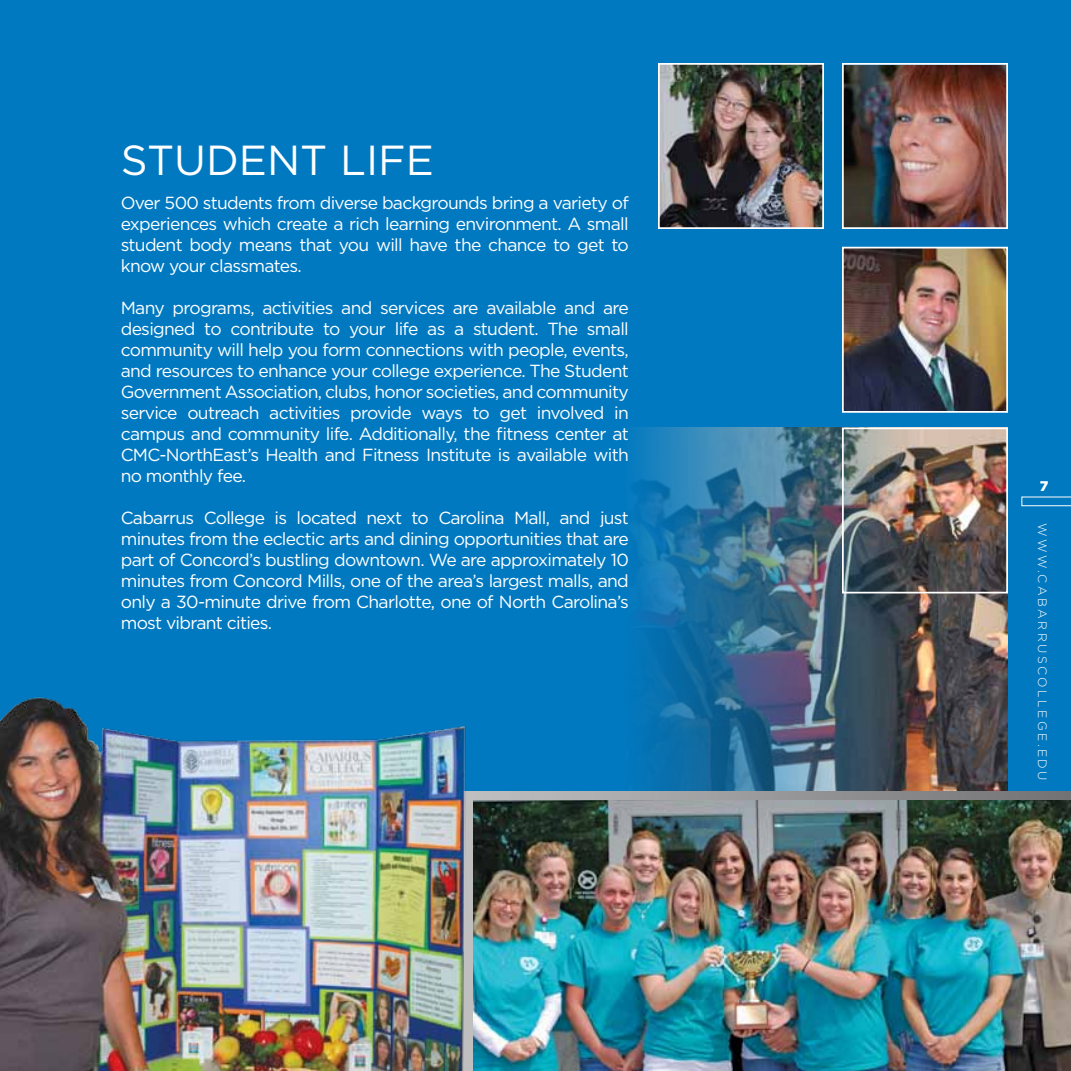
<style>
.page{position:relative;width:1071px;height:1071px;background:#fff}
.page>*{position:absolute;margin:0;border:0;box-sizing:border-box;transform-origin:0 0}
.t1{font:42px "Gotham";color:#fff}
.t2{font:17.5px/21px "Gotham";letter-spacing:-.04em;color:#fff;text-align:justify}
.t3{font:900 14px "Gotham";color:#fff}
.t4{font:300 12.25px "Gotham";letter-spacing:.2em;color:#fff}
</style>
<div class="page">
<div style="left:0;top:0;width:1071px;height:790px;background:#0079c1"></div>
<img style="left:478px;top:800px;width:593px;height:271px">
<img style="left:634px;top:428px;width:374px;height:362px">
<img style="left:0;top:697px;width:478px;height:374px">
<img style="left:845px;top:66px;width:160px;height:160px">
<div style="left:842px;top:63px;width:166px;height:166px;border:2px solid #fff"></div>
<img style="left:845px;top:250px;width:160px;height:160px">
<div style="left:842px;top:247px;width:166px;height:166px;border:2px solid #fff"></div>
<img style="left:661px;top:66px;width:160px;height:160px">
<div style="left:658px;top:63px;width:166px;height:166px;border:2px solid #fff"></div>
<svg style="left:1021px;top:497px;width:50px;height:9px"></svg>
<div style="left:842px;top:428px;width:166px;height:166px;border:2px solid #fff"></div>
<h1 class="t1" style="left:121px;top:134px;width:315px">STUDENT LIFE</h1>
<p class="t2" style="left:121px;top:192px;width:510px">Over 500 students from diverse backgrounds bring a variety of experiences which create a rich learning environment. A small student body means that you will have the chance to get to know your classmates.</p>
<p class="t2" style="left:121px;top:297px;width:510px">Many programs, activities and services are available and are designed to contribute to your life as a student. The small community will help you form connections with people, events, and resources to enhance your college experience. The Student Government Association, clubs, honor societies, and community service outreach activities provide ways to get involved in campus and community life. Additionally, the fitness center at CMC-NorthEast’s Health and Fitness Institute is available with no monthly fee.</p>
<p class="t2" style="left:121px;top:507px;width:510px">Cabarrus College is located next to Carolina Mall, and just minutes from the eclectic arts and dining opportunities that are part of Concord’s bustling downtown. We are approximately 10 minutes from Concord Mills, one of the area’s largest malls, and only a 30-minute drive from Charlotte, one of North Carolina’s most vibrant cities.</p>
<p class="t3" style="left:1040px;top:476px;width:10px">7</p>
<p class="t4" style="left:1050px;top:523px;width:259px;rotate:90deg">WWW.CABARRUSCOLLEGE.EDU</p>
</div>
